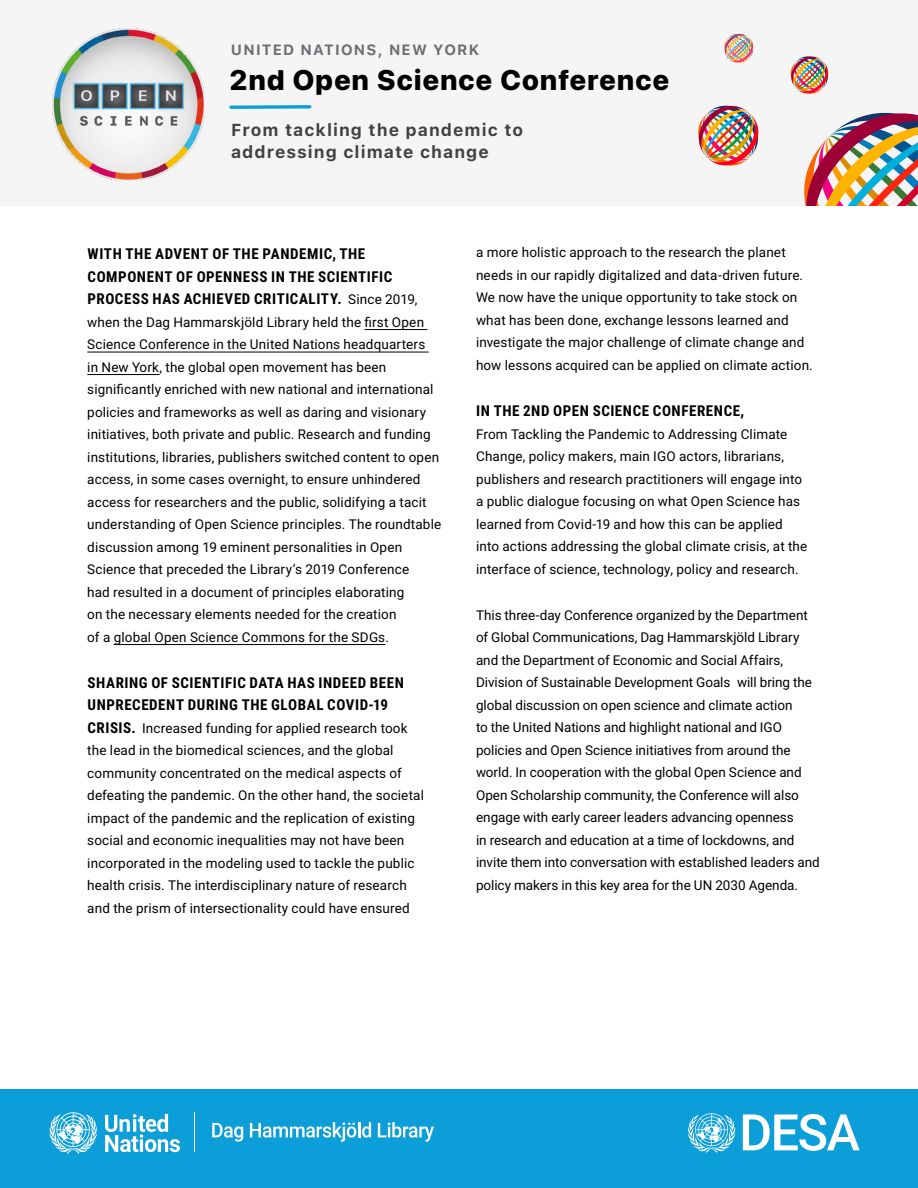
<style>
.page{position:relative;width:918px;height:1188px;background:#fff}
.page>*{position:absolute;margin:0;border:0;box-sizing:border-box;transform-origin:0 0}
.t1{font:800 28.2px "SF Pro Display";letter-spacing:.045em;color:#000}
.t2{font:700 17.25px/21.9px "SF Pro Text";letter-spacing:.06em;color:#414042}
.Into_para_inline{font:700 15px/22.5px "Roboto Condensed";letter-spacing:.035em;color:#000}
.t3{font:700 14.85px "SF Pro Text";letter-spacing:.08em;color:#6d6e71}
.Into_para_inline-2{font:13.5px/22.5px "Roboto";letter-spacing:.01em;color:#000}
.Body{font:13.5px/22.5px "Roboto";color:#000}
.s1{font-family:"Roboto";font-weight:400;font-size:13.5px}
.s2{font-family:"Roboto Condensed";font-weight:700;font-size:15px}
</style>
<div class="page">
<div style="left:0;top:1090px;width:918px;height:98px;background:#0c9ed9"></div>
<svg style="left:688px;top:1113px;width:48px;height:40px"></svg>
<svg style="left:743px;top:1114px;width:117px;height:37px"></svg>
<svg style="left:50px;top:1112px;width:47px;height:42px"></svg>
<svg style="left:105px;top:1114px;width:75px;height:39px"></svg>
<svg style="left:212px;top:1123px;width:31px;height:19px"></svg>
<svg style="left:250px;top:1122px;width:121px;height:20px"></svg>
<svg style="left:378px;top:1122px;width:56px;height:20px"></svg>
<hr style="left:195px;top:1112px;width:1px;height:40px;background:#fff">
<hr style="left:365px;top:329px;width:63px;height:1px;background:#000">
<hr style="left:87px;top:352px;width:342px;height:1px;background:#000">
<hr style="left:87px;top:374px;width:73px;height:1px;background:#000">
<hr style="left:114px;top:644px;width:271px;height:1px;background:#000">
<div style="left:0;top:0;width:918px;height:205px;background:#f5f5f6"></div>
<svg style="left:790px;top:56px;width:128px;height:149px"></svg>
<img style="left:698px;top:105px;width:61px;height:61px">
<svg style="left:724px;top:34px;width:30px;height:29px"></svg>
<img style="left:53px;top:29px;width:151px;height:151px">
<svg style="left:229px;top:105px;width:82px;height:4px"></svg>
<p class="t3" style="left:231px;top:42px;width:250px">UNITED NATIONS, NEW YORK</p>
<p class="t1" style="left:230px;top:64px;width:441px">2nd Open Science Conference</p>
<p class="t2" style="left:231px;top:119px;width:294px">From tackling the pandemic to addressing climate change</p>
<p class="Into_para_inline" style="left:88px;top:242px;width:331px">WITH THE ADVENT OF THE PANDEMIC, THE<br>COMPONENT OF OPENNESS IN THE SCIENTIFIC<br>PROCESS HAS ACHIEVED CRITICALITY. <span class="s1">Since 2019,</span></p>
<p class="Into_para_inline-2" style="left:87px;top:310px;width:356px">when the Dag Hammarskjöld Library held the first Open Science Conference in the United Nations headquarters<br>in New York, the global open movement has been significantly enriched with new national and international policies and frameworks as well as daring and visionary initiatives, both private and public. Research and funding institutions, libraries, publishers switched content to open access, in some cases overnight, to ensure unhindered access for researchers and the public, solidifying a tacit understanding of Open Science principles. The roundtable discussion among 19 eminent personalities in Open Science that preceded the Library’s 2019 Conference<br>had resulted in a document of principles elaborating<br>on the necessary elements needed for the creation<br>of a global Open Science Commons for the SDGs.</p>
<p class="Into_para_inline" style="left:88px;top:671px;width:318px">SHARING OF SCIENTIFIC DATA HAS INDEED BEEN<br>UNPRECEDENT DURING THE GLOBAL COVID-19</p>
<p class="Into_para_inline-2" style="left:87px;top:716px;width:338px"><span class="s2">CRISIS.</span> Increased funding for applied research took the lead in the biomedical sciences, and the global community concentrated on the medical aspects of defeating the pandemic. On the other hand, the societal impact of the pandemic and the replication of existing social and economic inequalities may not have been incorporated in the modeling used to tackle the public health crisis. The interdisciplinary nature of research and the prism of intersectionality could have ensured</p>
<p class="Into_para_inline-2" style="left:476px;top:241px;width:338px">a more holistic approach to the research the planet needs in our rapidly digitalized and data-driven future.<br>We now have the unique opportunity to take stock on what has been done, exchange lessons learned and investigate the major challenge of climate change and how lessons acquired can be applied on climate action.</p>
<p class="Into_para_inline" style="left:476px;top:399px;width:270px">IN THE 2ND OPEN SCIENCE CONFERENCE,</p>
<p class="Into_para_inline-2" style="left:476px;top:422px;width:333px">From Tackling the Pandemic to Addressing Climate Change, policy makers, main IGO actors, librarians, publishers and research practitioners will engage into a public dialogue focusing on what Open Science has learned from Covid-19 and how this can be applied into actions addressing the global climate crisis, at the interface of science, technology, policy and research.</p>
<p class="Body" style="left:476px;top:603px;width:345px">This three-day Conference organized by the Department of Global Communications, Dag Hammarskjöld Library and the Department of Economic and Social Affairs, Division of Sustainable Development Goals will bring the global discussion on open science and climate action<br>to the United Nations and highlight national and IGO policies and Open Science initiatives from around the world. In cooperation with the global Open Science and Open Scholarship community, the Conference will also engage with early career leaders advancing openness<br>in research and education at a time of lockdowns, and invite them into conversation with established leaders and policy makers in this key area for the UN 2030 Agenda.</p>
</div>
